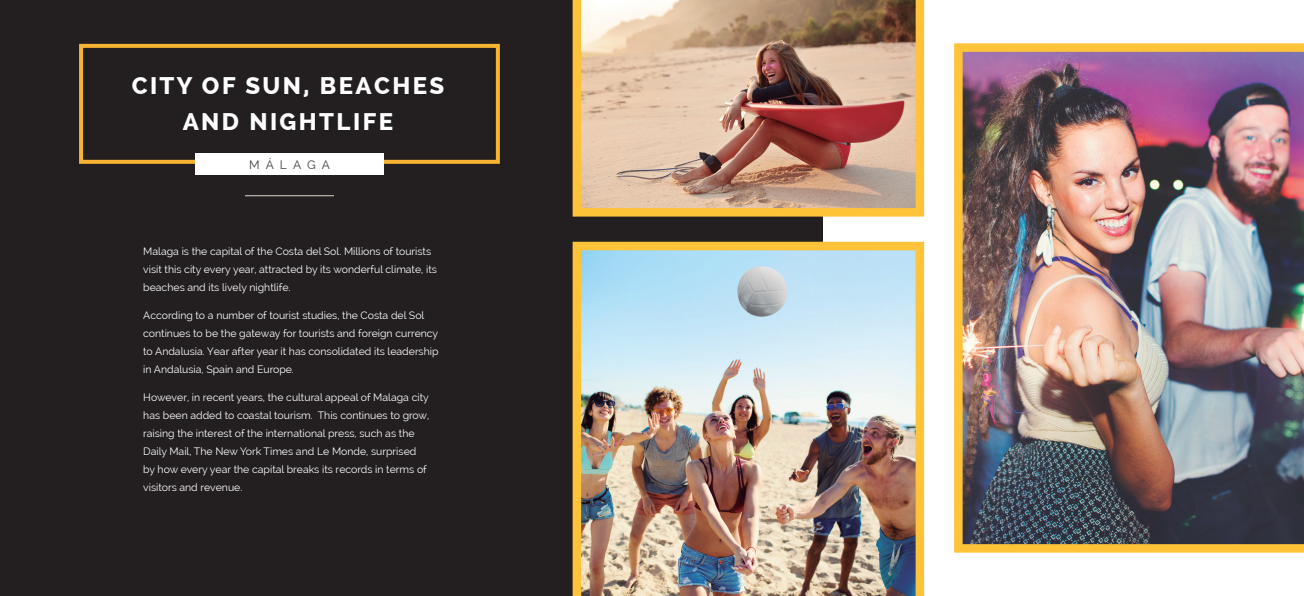
<style>
.page{position:relative;width:1304px;height:596px;background:#fff}
.page>*{position:absolute;margin:0;border:0;box-sizing:border-box;transform-origin:0 0}
.Header_-_Align_Cente{font:800 24px "Raleway";letter-spacing:.1em;color:#fff}
.Subhead_-_Align_Cent{font:12px "Raleway";letter-spacing:.5em;color:#3e3e3f}
.t1{font:10.5px/18px "Raleway";color:#fff}
</style>
<div class="page">
<div style="left:0;top:0;width:822px;height:595px;background:#231f20"></div>
<img style="left:954px;top:43px;width:350px;height:509px">
<img style="left:573px;top:241px;width:351px;height:354px">
<img style="left:573px;top:0;width:351px;height:216px">
<hr style="left:245px;top:195px;width:89px;height:1px;background:#d9d5cb">
<div style="left:79px;top:44px;width:421px;height:120px;border:4px solid #f7b333"></div>
<div style="left:195px;top:153px;width:189px;height:21px;background:#fff"></div>
<p class="Header_-_Align_Cente" style="left:132px;top:72px;width:314px">CITY OF SUN, BEACHES</p>
<p class="Header_-_Align_Cente" style="left:183px;top:108px;width:212px">AND NIGHTLIFE</p>
<p class="Subhead_-_Align_Cent" style="left:249px;top:158px;width:82px">MÁLAGA</p>
<p class="t1" style="left:143px;top:242px;width:295px">Malaga is the capital of the Costa del Sol. Millions of tourists visit this city every year, attracted by its wonderful climate, its beaches and its lively nightlife.</p>
<p class="t1" style="left:143px;top:306px;width:297px">According to a number of tourist studies, the Costa del Sol continues to be the gateway for tourists and foreign currency to Andalusia. Year after year it has consolidated its leadership in Andalusia, Spain and Europe.</p>
<p class="t1" style="left:143px;top:388px;width:288px">However, in recent years, the cultural appeal of Malaga city has been added to coastal tourism. This continues to grow, raising the interest of the international press, such as the Daily Mail, The New York Times and Le Monde, surprised by how every year the capital breaks its records in terms of visitors and revenue.</p>
</div>
